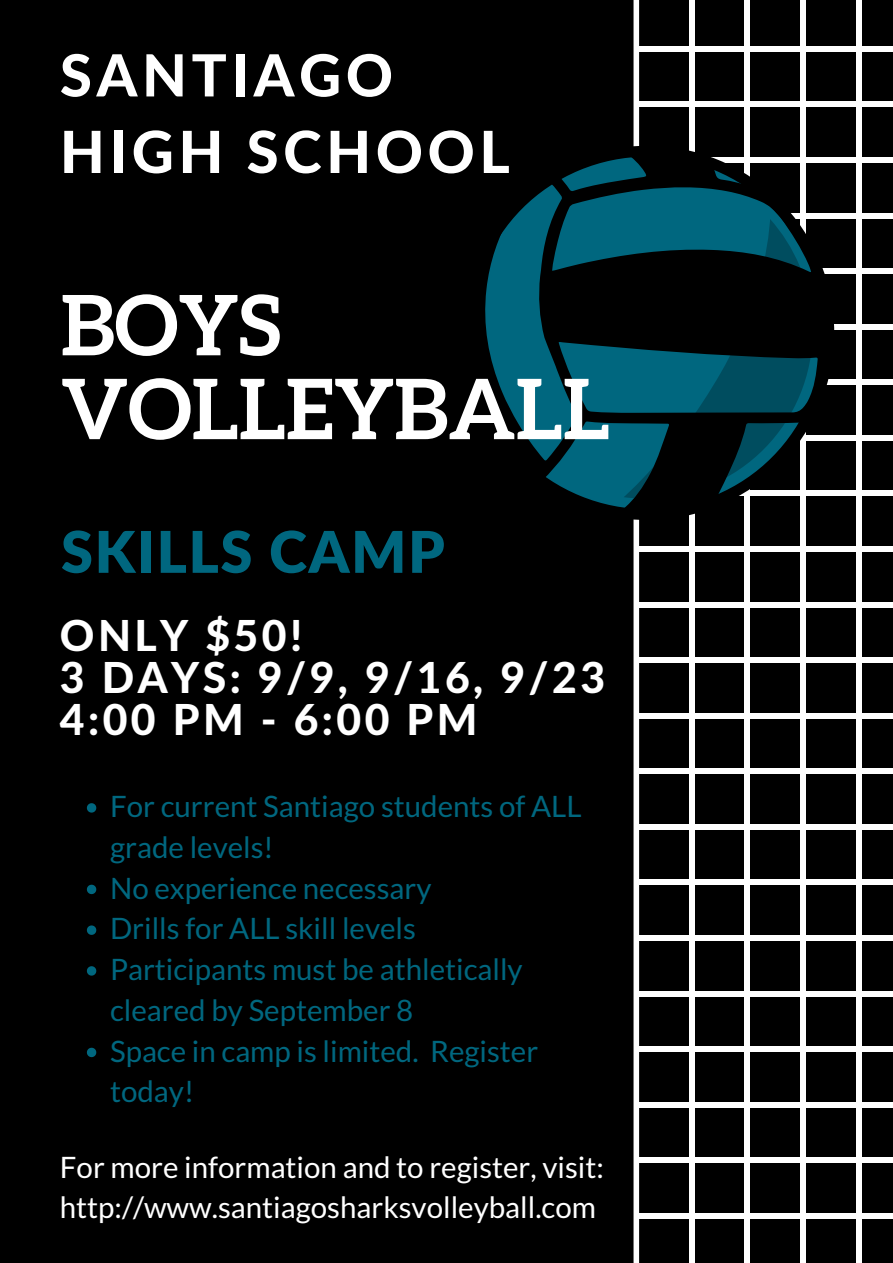
<style>
.page{position:relative;width:893px;height:1263px;background:#000}
.page>*{position:absolute;margin:0;border:0;box-sizing:border-box;transform-origin:0 0}
.t1{font:700 83.4px/83.8px "Aleo";color:#fff}
.t2{font:800 58.12px/76.5px "Lato Latin";letter-spacing:.08em;color:#fff}
.t3{font:900 57.53px "Lato Latin";letter-spacing:.03em;color:#00677f}
.t4{font:800 42.75px "Lato Latin";letter-spacing:.08em;color:#fff}
.t5{font:29.47px/40.7px "Lato";color:#00677f}
.t6{font:29.47px/40.7px "Lato";color:#fff}
</style>
<div class="page">
<svg style="left:633px;top:0;width:260px;height:1263px"></svg>
<svg style="left:485px;top:88px;width:406px;height:489px"></svg>
<svg style="left:87px;top:803px;width:9px;height:9px"></svg>
<svg style="left:87px;top:885px;width:9px;height:9px"></svg>
<svg style="left:87px;top:925px;width:9px;height:10px"></svg>
<svg style="left:87px;top:966px;width:9px;height:9px"></svg>
<svg style="left:87px;top:1048px;width:9px;height:9px"></svg>
<p class="t2" style="left:60px;top:40px;width:451px">SANTIAGO<br>HIGH SCHOOL</p>
<p class="t1" style="left:61px;top:283px;width:550px">BOYS<br>VOLLEYBALL</p>
<p class="t3" style="left:61px;top:526px;width:385px">SKILLS CAMP</p>
<p class="t4" style="left:60px;top:616px;width:244px">ONLY $50!</p>
<p class="t4" style="left:60px;top:658px;width:547px">3 DAYS: 9/9, 9/16, 9/23</p>
<p class="t4" style="left:60px;top:701px;width:419px">4:00 PM - 6:00 PM</p>
<p class="t5" style="left:110px;top:785px;width:473px">For current Santiago students of ALL grade levels!</p>
<p class="t5" style="left:110px;top:867px;width:323px">No experience necessary</p>
<p class="t5" style="left:110px;top:907px;width:307px">Drills for ALL skill levels</p>
<p class="t5" style="left:110px;top:948px;width:414px">Participants must be athletically cleared by September 8</p>
<p class="t5" style="left:110px;top:1030px;width:430px">Space in camp is limited. Register today!</p>
<p class="t6" style="left:60px;top:1146px;width:545px">For more information and to register, visit: http://www.santiagosharksvolleyball.com</p>
</div>
